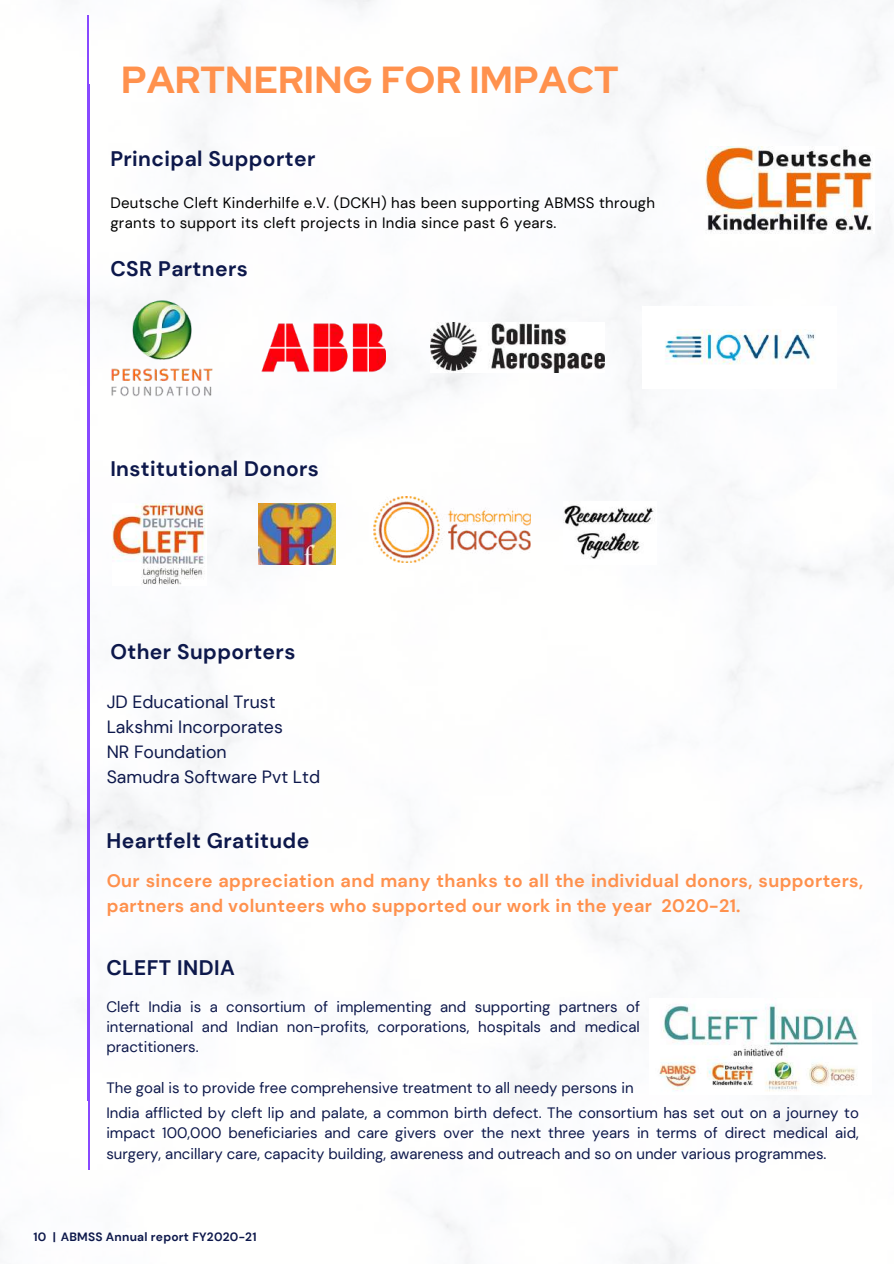
<style>
.page{position:relative;width:894px;height:1264px;background:#fff}
.page>*{position:absolute;margin:0;border:0;box-sizing:border-box;transform-origin:0 0}
.t1{font:700 37.5px "Red Hat Display";letter-spacing:.005em;color:#ff914d}
.t2{font:700 21px "DM Sans";letter-spacing:.02em;color:#0d184b}
.t3{font:700 18px/24.8px "DM Sans";letter-spacing:.02em;color:#ff914d}
.t4{font:17.7px/24.8px "DM Sans";color:#0d184b}
.t5{font:15px/20.2px "DM Sans";color:#0d184b}
.t6{font:15px/20.2px "DM Sans";letter-spacing:.02em;color:#000}
.t7{font:700 12px "DM Sans";letter-spacing:.02em;color:#0d184b}
</style>
<div class="page">
<img style="left:0;top:0;width:893px;height:1263px">
<hr style="left:88px;top:84px;width:1px;height:1085px;background:#8849ff">
<hr style="left:88px;top:15px;width:1px;height:1085px;background:#8849ff">
<img style="left:92px;top:281px;width:139px;height:133px">
<img style="left:261px;top:323px;width:124px;height:49px">
<img style="left:705px;top:147px;width:169px;height:86px">
<img style="left:258px;top:504px;width:78px;height:60px">
<img style="left:112px;top:504px;width:95px;height:81px">
<img style="left:374px;top:496px;width:156px;height:66px">
<img style="left:430px;top:323px;width:174px;height:49px">
<img style="left:642px;top:306px;width:194px;height:83px">
<img style="left:563px;top:501px;width:93px;height:63px">
<img style="left:649px;top:998px;width:222px;height:96px">
<h1 class="t1" style="left:121px;top:55px;width:498px">PARTNERING FOR IMPACT</h1>
<h2 class="t2" style="left:110px;top:145px;width:206px">Principal Supporter</h2>
<p class="t6" style="left:110px;top:192px;width:546px">Deutsche Cleft Kinderhilfe e.V. (DCKH) has been supporting ABMSS through grants to support its cleft projects in India since past 6 years.</p>
<h2 class="t2" style="left:110px;top:255px;width:139px">CSR Partners</h2>
<h2 class="t2" style="left:110px;top:455px;width:210px">Institutional Donors</h2>
<h2 class="t2" style="left:110px;top:638px;width:186px">Other Supporters</h2>
<p class="t4" style="left:107px;top:690px;width:215px">JD Educational Trust<br>Lakshmi Incorporates<br>NR Foundation<br>Samudra Software Pvt Ltd</p>
<h2 class="t2" style="left:106px;top:827px;width:204px">Heartfelt Gratitude</h2>
<p class="t3" style="left:107px;top:869px;width:757px">Our sincere appreciation and many thanks to all the individual donors, supporters, partners and volunteers who supported our work in the year 2020-21.</p>
<h2 class="t2" style="left:106px;top:953px;width:130px">CLEFT INDIA</h2>
<p class="t5" style="left:106px;top:996px;width:535px;text-align:justify">Cleft India is a consortium of implementing and supporting partners of international and Indian non-profits, corporations, hospitals and medical practitioners.</p>
<p class="t5" style="left:106px;top:1075px;width:753px;line-height:25.2px">The goal is to provide free comprehensive treatment to all needy persons in<br>India afflicted by cleft lip and palate, a common birth defect. The consortium has set out on a journey to</p>
<p class="t5" style="left:106px;top:1123px;width:753px">impact 100,000 beneficiaries and care givers over the next three years in terms of direct medical aid, surgery, ancillary care, capacity building, awareness and outreach and so on under various programmes.</p>
<p class="t7" style="left:33px;top:1229px;width:224px">10 | ABMSS Annual report FY2020-21</p>
</div>
